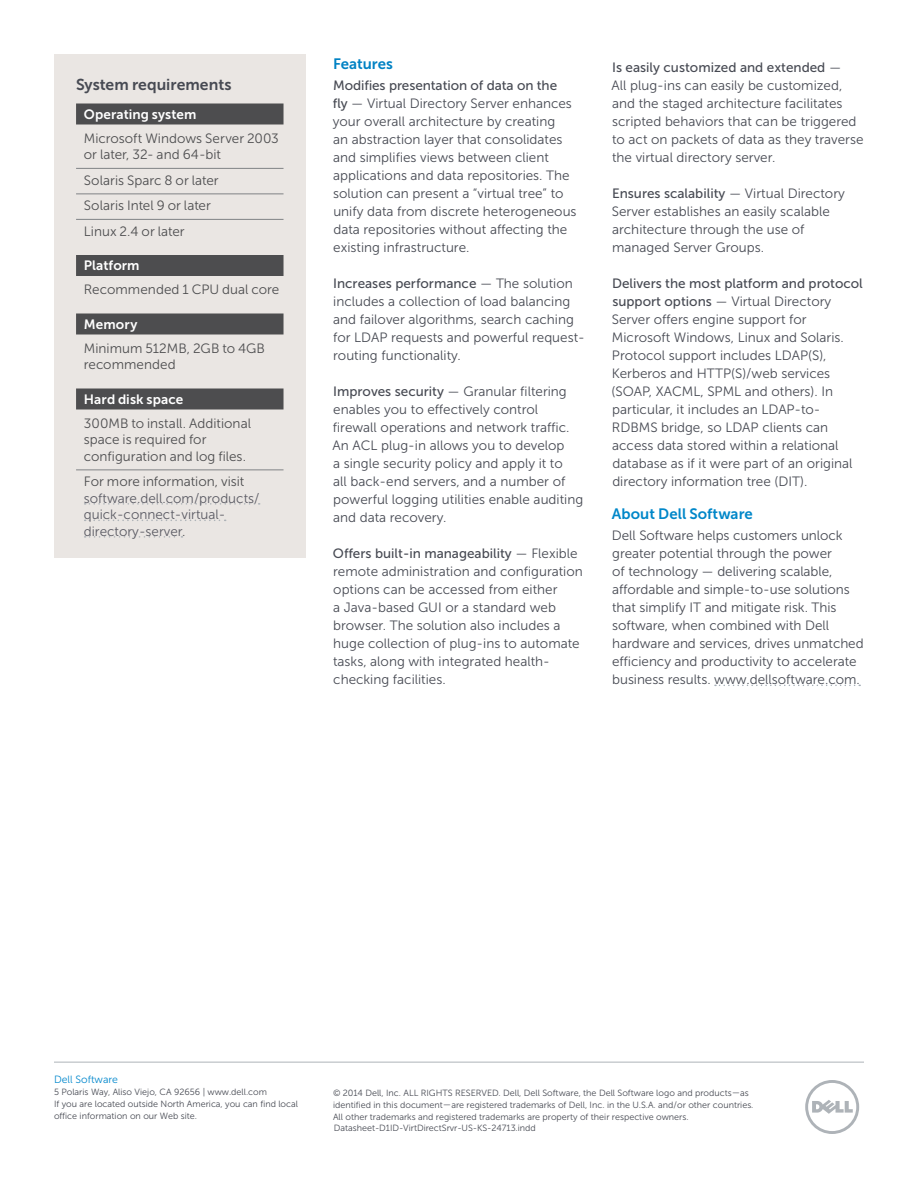
<style>
.page{position:relative;width:918px;height:1188px;background:#fff}
.page>*{position:absolute;margin:0;border:0;box-sizing:border-box;transform-origin:0 0}
.t1{font:15.75px "Museo Sans For Dell 700";color:#474a53}
.t2{font:15px "Museo Sans For Dell 700";letter-spacing:.005em;color:#0087c9}
.t3{font:15px "Museo Sans For Dell 700";color:#0082c4}
.t4{font:13.5px/18px "Museo Sans For Dell 300";color:#474a53}
.t5{font:13.5px/16.5px "Museo Sans For Dell 300";color:#4d4d4f}
.t6{font:13.5px "Museo Sans For Dell 500";color:#474a53}
.t7{font:13.5px/16.5px "Museo Sans For Dell 300";color:#5b5b64}
.t8{font:13.5px "Museo Sans For Dell 700";letter-spacing:.01em;color:#fff}
.t9{font:10.5px "Museo Sans For Dell 300";color:#0087cc}
.t10{font:9px/12px "Museo Sans For Dell 300";color:#474a53}
.s1{color:#4d4d4f}
.s2{font-family:"Museo Sans For Dell 500"}
.s3{font-family:"Museo Sans For Dell 300"}
</style>
<div class="page">
<hr style="left:54px;top:1062px;width:810px;height:1px;background:#aeb3b8">
<svg style="left:805px;top:1080px;width:54px;height:54px"></svg>
<svg style="left:715px;top:685px;width:145px;height:1px"></svg>
<div style="left:54px;top:54px;width:252px;height:504px;background:#eae6e3"></div>
<div style="left:76px;top:104px;width:208px;height:20px;background:#4d4d4f"></div>
<hr style="left:76px;top:168px;width:208px;height:1px;background:#808285">
<hr style="left:76px;top:194px;width:208px;height:1px;background:#808285">
<hr style="left:76px;top:219px;width:208px;height:1px;background:#808285">
<div style="left:76px;top:255px;width:208px;height:21px;background:#4d4d4f"></div>
<div style="left:76px;top:314px;width:208px;height:20px;background:#4d4d4f"></div>
<div style="left:76px;top:388px;width:208px;height:22px;background:#4d4d4f"></div>
<hr style="left:76px;top:470px;width:208px;height:1px;background:#808285">
<svg style="left:85px;top:503px;width:175px;height:2px"></svg>
<svg style="left:85px;top:520px;width:141px;height:1px"></svg>
<svg style="left:85px;top:536px;width:97px;height:2px"></svg>
<p class="t1" style="left:76px;top:76px;width:157px">System requirements</p>
<p class="t8" style="left:84px;top:106px;width:114px">Operating system</p>
<p class="t5" style="left:84px;top:130px;width:197px">Microsoft Windows Server 2003 or later, 32- and 64-bit</p>
<p class="t5" style="left:84px;top:167px;width:136px;line-height:25.5px">Solaris Sparc 8 or later<br>Solaris Intel 9 or later<br>Linux 2.4 or later</p>
<p class="t8" style="left:84px;top:258px;width:57px">Platform</p>
<p class="t5" style="left:84px;top:281px;width:197px">Recommended 1 CPU dual core</p>
<p class="t8" style="left:84px;top:316px;width:55px">Memory</p>
<p class="t5" style="left:84px;top:340px;width:183px">Minimum 512MB, 2GB to 4GB recommended</p>
<p class="t8" style="left:84px;top:391px;width:101px">Hard disk space</p>
<p class="t5" style="left:84px;top:415px;width:169px">300MB to install. Additional space is required for configuration and log files.</p>
<p class="t5" style="left:84px;top:473px;width:162px">For more information, visit</p>
<p class="t7" style="left:84px;top:490px;width:177px">software.dell.com/products/ quick-connect-virtual&shy;directory-server<span class="s1">.</span></p>
<p class="t3" style="left:333px;top:55px;width:61px">Features</p>
<p class="t6" style="left:333px;top:78px;width:226px">Modifies presentation of data on the</p>
<p class="t4" style="left:333px;top:94px;width:245px"><span class="s2">fly</span> — Virtual Directory Server enhances your overall architecture by creating<br>an abstraction layer that consolidates and simplifies views between client applications and data repositories. The solution can present a “virtual tree” to unify data from discrete heterogeneous data repositories without affecting the existing infrastructure.</p>
<p class="t6" style="left:333px;top:276px;width:241px">Increases performance <span class="s3">— The solution</span></p>
<p class="t4" style="left:333px;top:292px;width:253px">includes a collection of load balancing and failover algorithms, search caching for LDAP requests and powerful request&shy;routing functionality.</p>
<p class="t4" style="left:333px;top:382px;width:252px"><span class="s2">Improves security</span> — Granular filtering enables you to effectively control firewall operations and network traffic.<br>An ACL plug-in allows you to develop<br>a single security policy and apply it to<br>all back-end servers, and a number of powerful logging utilities enable auditing and data recovery.</p>
<p class="t6" style="left:333px;top:546px;width:246px">Offers built-in manageability <span class="s3">— Flexible</span></p>
<p class="t4" style="left:333px;top:562px;width:251px">remote administration and configuration options can be accessed from either<br>a Java-based GUI or a standard web browser. The solution also includes a huge collection of plug-ins to automate tasks, along with integrated health&shy;checking facilities.</p>
<p class="t6" style="left:612px;top:60px;width:231px">Is easily customized and extended <span class="s3">—</span></p>
<p class="t4" style="left:612px;top:76px;width:254px">All plug-ins can easily be customized, and the staged architecture facilitates scripted behaviors that can be triggered to act on packets of data as they traverse the virtual directory server.</p>
<p class="t6" style="left:612px;top:186px;width:234px">Ensures scalability <span class="s3">— Virtual Directory</span></p>
<p class="t4" style="left:612px;top:202px;width:219px">Server establishes an easily scalable architecture through the use of managed Server Groups.</p>
<p class="t6" style="left:612px;top:276px;width:252px">Delivers the most platform and protocol</p>
<p class="t4" style="left:612px;top:292px;width:242px"><span class="s2">support options</span> — Virtual Directory Server offers engine support for Microsoft Windows, Linux and Solaris.<br>Protocol support includes LDAP(S), Kerberos and HTTP(S)/web services (SOAP, XACML, SPML and others). In particular, it includes an LDAP-to-RDBMS bridge, so LDAP clients can access data stored within a relational database as if it were part of an original directory information tree (DIT).</p>
<p class="t2" style="left:612px;top:505px;width:143px">About Dell Software</p>
<p class="t4" style="left:612px;top:526px;width:253px">Dell Software helps customers unlock greater potential through the power<br>of technology — delivering scalable, affordable and simple-to-use solutions that simplify IT and mitigate risk. This software, when combined with Dell hardware and services, drives unmatched efficiency and productivity to accelerate business results. www.dellsoftware.com.</p>
<p class="t9" style="left:54px;top:1074px;width:65px">Dell Software</p>
<p class="t10" style="left:54px;top:1086px;width:246px">5 Polaris Way, Aliso Viejo, CA 92656 | www.dell.com<br>If you are located outside North America, you can find local office information on our Web site.</p>
<p class="t10" style="left:333px;top:1087px;width:422px">© 2014 Dell, Inc. ALL RIGHTS RESERVED. Dell, Dell Software, the Dell Software logo and products—as identified in this document—are registered trademarks of Dell, Inc. in the U.S.A. and/or other countries.<br>All other trademarks and registered trademarks are property of their respective owners.</p>
<p class="t10" style="left:334px;top:1122px;width:204px">Datasheet-D1ID-VirtDirectSrvr-US-KS-24713.indd</p>
</div>
